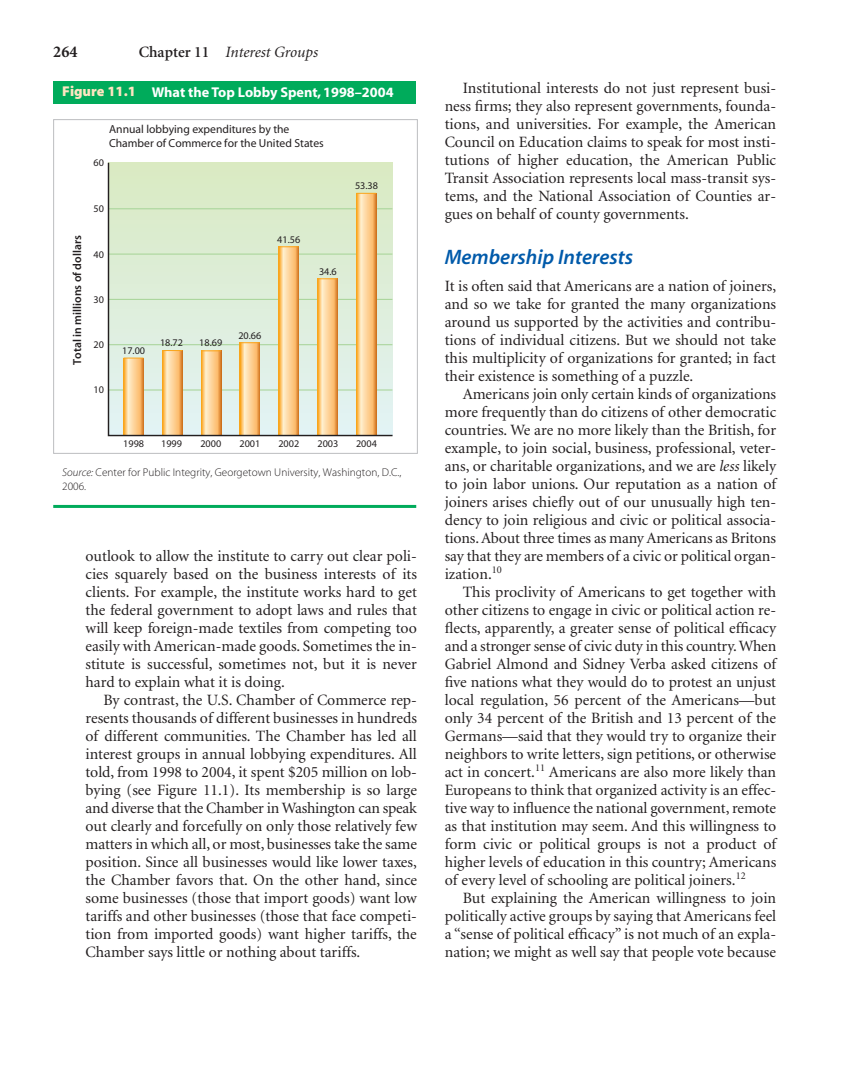
<style>
.page{position:relative;width:864px;height:1080px;background:#fff}
.page>*{position:absolute;margin:0;border:0;box-sizing:border-box;transform-origin:0 0}
.t1{font:21px "Myriad Sem Itl";color:#015aaa}
.t2{font:700 16.5px "Minion";color:#231f20}
.t3{font:15.75px/18px "Minion";color:#231f20;text-align:justify}
.t4{font:italic 15.75px "Minion";color:#231f20}
.t5{font:700 14.25px "Myriad";color:#fff}
.t6{font:11.7px/13.8px "Myriad";color:#231f20}
.t7{font:600 11.7px "Myriad";color:#231f20}
.t8{font:11.25px/13.5px "Myriad Lig";color:#231f20}
.t9{font:10.2px "Myriad";color:#231f20}
.s1{font-weight:600;font-style:normal}
.s2{font-family:"Myriad Blk";font-weight:400;color:#fee5c1}
.s3{font-family:"Myriad Lig Itl"}
.s4{font-style:italic}
</style>
<div class="page">
<svg style="left:107px;top:162px;width:286px;height:275px;background:#e1e0bd"></svg>
<div style="left:53px;top:119px;width:365px;height:335px;border:1px solid #bcbdc0"></div>
<div style="left:53px;top:81px;width:363px;height:23px;background:#00ab5b"></div>
<hr style="left:53px;top:505px;width:363px;height:3px;background:#00ab5b">
<p class="t2" style="left:53px;top:45px;width:26px">264</p>
<p class="t4" style="left:139px;top:46px;width:181px"><span class="s1">Chapter 11</span> Interest Groups</p>
<p class="t5" style="left:62px;top:86px;width:333px"><span class="s2">Figure 11.1</span> What the Top Lobby Spent, 1998–2004</p>
<p class="t6" style="left:109px;top:123px;width:216px">Annual lobbying expenditures by the<br>Chamber of Commerce for the United States</p>
<p class="t9" style="left:94px;top:159px;width:12px">60</p>
<p class="t7" style="left:70px;top:365px;width:131px;rotate:-90deg">Total in millions of dollars</p>
<p class="t9" style="left:94px;top:205px;width:12px">50</p>
<p class="t9" style="left:94px;top:251px;width:12px">40</p>
<p class="t9" style="left:94px;top:295px;width:12px">30</p>
<p class="t9" style="left:94px;top:341px;width:12px">20</p>
<p class="t9" style="left:94px;top:386px;width:12px">10</p>
<p class="t9" style="left:277px;top:236px;width:25px">41.56</p>
<p class="t9" style="left:355px;top:181px;width:25px">53.38</p>
<p class="t9" style="left:319px;top:268px;width:19px">34.6</p>
<p class="t9" style="left:122px;top:346px;width:25px">17.00</p>
<p class="t9" style="left:160px;top:339px;width:25px">18.72</p>
<p class="t9" style="left:199px;top:339px;width:25px">18.69</p>
<p class="t9" style="left:238px;top:331px;width:25px">20.66</p>
<p class="t9" style="left:123px;top:440px;width:22px">1998</p>
<p class="t9" style="left:161px;top:440px;width:22px">1999</p>
<p class="t9" style="left:200px;top:440px;width:22px">2000</p>
<p class="t9" style="left:239px;top:440px;width:22px">2001</p>
<p class="t9" style="left:278px;top:440px;width:22px">2002</p>
<p class="t9" style="left:317px;top:440px;width:22px">2003</p>
<p class="t9" style="left:356px;top:440px;width:22px">2004</p>
<p class="t8" style="left:62px;top:467px;width:341px"><span class="s3">Source:</span> Center for Public Integrity, Georgetown University, Washington, D.C.,<br>2006.</p>
<p class="t3" style="left:86px;top:548px;width:333px">outlook to allow the institute to carry out clear poli&shy;cies squarely based on the business interests of its clients. For example, the institute works hard to get the federal government to adopt laws and rules that will keep foreign-made textiles from competing too easily with American-made goods. Sometimes the in&shy;stitute is successful, sometimes not, but it is never hard to explain what it is doing.</p>
<p class="t3" style="left:86px;top:692px;width:333px;text-indent:18px">By contrast, the U.S. Chamber of Commerce rep&shy;resents thousands of different businesses in hundreds of different communities. The Chamber has led all interest groups in annual lobbying expenditures. All told, from 1998 to 2004, it spent $205 million on lob&shy;bying (see Figure 11.1). Its membership is so large and diverse that the Chamber in Washington can speak out clearly and forcefully on only those relatively few matters in which all, or most, businesses take the same position. Since all businesses would like lower taxes, the Chamber favors that. On the other hand, since some businesses (those that import goods) want low tariffs and other businesses (those that face competi&shy;tion from imported goods) want higher tariffs, the Chamber says little or nothing about tariffs.</p>
<p class="t3" style="left:445px;top:80px;width:333px;text-indent:18px">Institutional interests do not just represent busi&shy;ness firms; they also represent governments, founda&shy;tions, and universities. For example, the American Council on Education claims to speak for most insti&shy;tutions of higher education, the American Public Transit Association represents local mass-transit sys&shy;tems, and the National Association of Counties ar&shy;gues on behalf of county governments.</p>
<h1 class="t1" style="left:445px;top:249px;width:190px">Membership Interests</h1>
<p class="t3" style="left:445px;top:278px;width:333px">It is often said that Americans are a nation of joiners, and so we take for granted the many organizations around us supported by the activities and contribu&shy;tions of individual citizens. But we should not take this multiplicity of organizations for granted; in fact their existence is something of a puzzle.</p>
<p class="t3" style="left:445px;top:386px;width:333px;text-indent:18px">Americans join only certain kinds of organizations more frequently than do citizens of other democratic countries. We are no more likely than the British, for example, to join social, business, professional, veter&shy;ans, or charitable organizations, and we are <span class="s4">less</span> likely to join labor unions. Our reputation as a nation of joiners arises chiefly out of our unusually high ten&shy;dency to join religious and civic or political associa&shy;tions. About three times as many Americans as Britons say that they are members of a civic or political organ&shy;ization.<sup>10</sup></p>
<p class="t3" style="left:445px;top:584px;width:333px;text-indent:18px">This proclivity of Americans to get together with other citizens to engage in civic or political action re&shy;flects, apparently, a greater sense of political efficacy and a stronger sense of civic duty in this country. When Gabriel Almond and Sidney Verba asked citizens of five nations what they would do to protest an unjust local regulation, 56 percent of the Americans—but only 34 percent of the British and 13 percent of the Germans—said that they would try to organize their neighbors to write letters, sign petitions, or otherwise act in concert.<sup>11</sup> Americans are also more likely than Europeans to think that organized activity is an effec&shy;tive way to influence the national government, remote as that institution may seem. And this willingness to form civic or political groups is not a product of higher levels of education in this country; Americans of every level of schooling are political joiners.<sup>12</sup></p>
<p class="t3" style="left:445px;top:890px;width:333px;text-indent:18px">But explaining the American willingness to join politically active groups by saying that Americans feel a “sense of political efficacy” is not much of an expla&shy;nation; we might as well say that people vote because</p>
</div>
